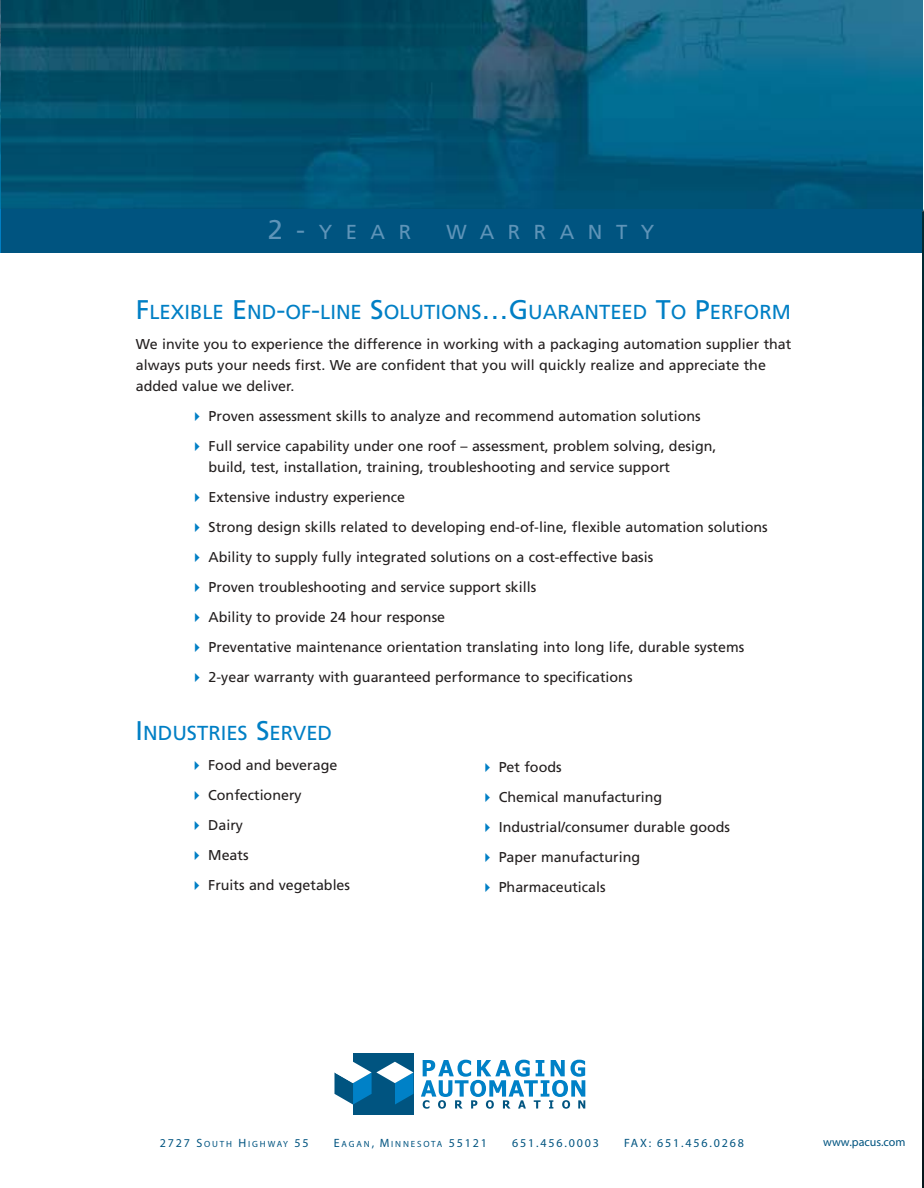
<style>
.page{position:relative;width:924px;height:1188px;background:#fff}
.page>*{position:absolute;margin:0;border:0;box-sizing:border-box;transform-origin:0 0}
.t1{font:20.25px "Frutiger";color:#007fc5}
.t2{font:20.25px "Frutiger";letter-spacing:.665em;color:#5e94b8}
.t3{font:14.25px/30px "Frutiger";color:#231f1f}
.t4{font:12px "Myriad";letter-spacing:.155em;color:#005480}
.t5{font:12px "Myriad";color:#005480}
.t6{font:9px "Myriad";letter-spacing:.205em;color:#005480}
.s1{font-size:27px}
.s2{font-size:12px}
</style>
<div class="page">
<img style="left:921px;top:0;width:2px;height:1188px">
<img style="left:0;top:0;width:921px;height:210px">
<hr style="left:0;top:210px;width:2px;height:43px;background:#007fc5">
<div style="left:2px;top:210px;width:919px;height:43px;background:#005480"></div>
<div style="left:353px;top:1053px;width:60px;height:62px;background:#005480"></div>
<svg style="left:421px;top:1060px;width:164px;height:49px"></svg>
<svg style="left:334px;top:1062px;width:79px;height:43px"></svg>
<h1 class="t2" style="left:267px;top:223px;width:145px"><span class="s1">2-</span>YEAR</h1>
<h1 class="t2" style="left:446px;top:223px;width:209px">WARRANTY</h1>
<h1 class="t1" style="left:136px;top:304px;width:656px"><span class="s1">F</span>LEXIBLE <span class="s1">E</span>ND<span class="s1">-</span>OF<span class="s1">-</span>LINE <span class="s1">S</span>OLUTIONS<span class="s1">…G</span>UARANTEED <span class="s1">T</span>O <span class="s1">P</span>ERFORM</h1>
<p class="t3" style="left:136px;top:335px;width:656px;line-height:21px">We invite you to experience the difference in working with a packaging automation supplier that always puts your needs first. We are confident that you will quickly realize and appreciate the added value we deliver.</p>
<p class="t3" style="left:208px;top:402px;width:509px">Proven assessment skills to analyze and recommend automation solutions<br>Full service capability under one roof – assessment, problem solving, design,</p>
<p class="t3" style="left:208px;top:453px;width:560px">build, test, installation, training, troubleshooting and service support<br>Extensive industry experience<br>Strong design skills related to developing end-of-line, flexible automation solutions Ability to supply fully integrated solutions on a cost-effective basis<br>Proven troubleshooting and service support skills<br>Ability to provide 24 hour response<br>Preventative maintenance orientation translating into long life, durable systems 2-year warranty with guaranteed performance to specifications</p>
<h1 class="t1" style="left:135px;top:725px;width:198px"><span class="s1">I</span>NDUSTRIES <span class="s1">S</span>ERVED</h1>
<p class="t3" style="left:208px;top:751px;width:143px">Food and beverage<br>Confectionery<br>Dairy<br>Meats<br>Fruits and vegetables</p>
<p class="t3" style="left:498px;top:753px;width:233px">Pet foods<br>Chemical manufacturing<br>Industrial/consumer durable goods<br>Paper manufacturing<br>Pharmaceuticals</p>
<p class="t6" style="left:160px;top:1140px;width:150px"><span class="s2">2727 S</span>OUTH <span class="s2">H</span>IGHWAY <span class="s2">55</span></p>
<p class="t6" style="left:334px;top:1140px;width:155px"><span class="s2">E</span>AGAN<span class="s2">, M</span>INNESOTA <span class="s2">55121</span></p>
<p class="t4" style="left:512px;top:1138px;width:88px">651.456.0003</p>
<p class="t4" style="left:624px;top:1138px;width:121px">FAX: 651.456.0268</p>
<p class="t5" style="left:822px;top:1138px;width:84px">www.pacus.com</p>
</div>
